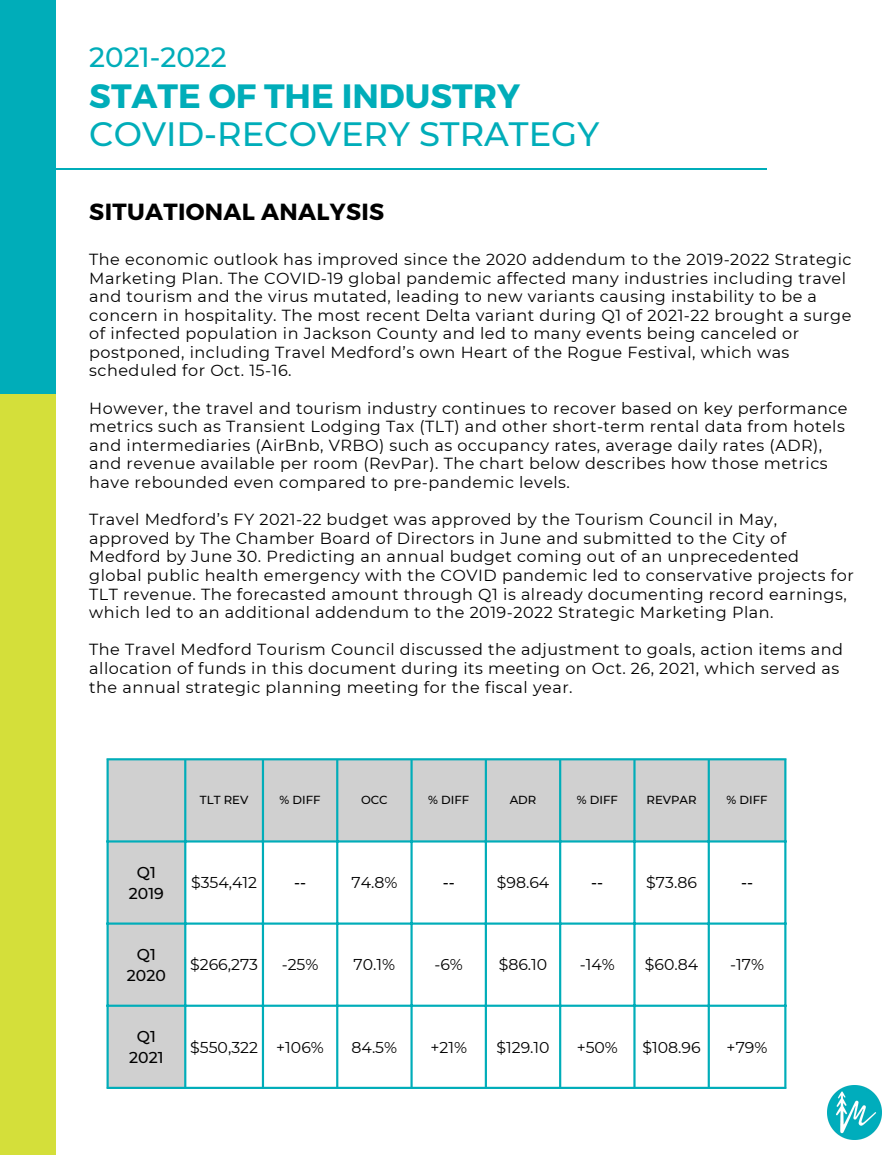
<style>
.page{position:relative;width:893px;height:1155px;background:#fff}
.page>*{position:absolute;margin:0;border:0;box-sizing:border-box;transform-origin:0 0}
.t1{font:500 33.75px "Montserrat";color:#00adb9}
.t2{font:700 33.75px "Montserrat";color:#00adb9}
.t3{font:500 27.75px "Montserrat";color:#00adb9}
.t4{font:700 23.4px "Montserrat";letter-spacing:.015em;color:#000}
.t5{font:16.05px/18.6px "Montserrat";letter-spacing:.03em;color:#000}
.t6{font:15.75px "Montserrat";color:#000}
.t7{font:500 15.75px/21.5px "Montserrat";color:#000;text-align:center}
.t8{font:500 11.7px "Montserrat";color:#000}
</style>
<div class="page">
<hr style="left:55px;top:168px;width:711px;height:1px;background:#00adb9">
<div style="left:0;top:0;width:55px;height:395px;background:#00adb9"></div>
<div style="left:0;top:395px;width:55px;height:760px;background:#d4df3a"></div>
<img style="left:827px;top:1086px;width:54px;height:53px">
<svg style="left:109px;top:760px;width:675px;height:327px"></svg>
<hr style="left:106px;top:760px;width:3px;height:327px;background:#00adb9">
<hr style="left:184px;top:760px;width:2px;height:327px;background:#00adb9">
<hr style="left:262px;top:760px;width:2px;height:327px;background:#00adb9">
<hr style="left:336px;top:760px;width:2px;height:327px;background:#00adb9">
<hr style="left:410px;top:760px;width:2px;height:327px;background:#00adb9">
<hr style="left:485px;top:760px;width:2px;height:327px;background:#00adb9">
<hr style="left:559px;top:760px;width:2px;height:327px;background:#00adb9">
<hr style="left:633px;top:760px;width:2px;height:327px;background:#00adb9">
<hr style="left:707px;top:760px;width:2px;height:327px;background:#00adb9">
<hr style="left:784px;top:760px;width:2px;height:327px;background:#00adb9">
<hr style="left:106px;top:758px;width:680px;height:2px;background:#00adb9">
<hr style="left:106px;top:840px;width:680px;height:3px;background:#00adb9">
<hr style="left:106px;top:923px;width:680px;height:2px;background:#00adb9">
<hr style="left:106px;top:1005px;width:680px;height:2px;background:#00adb9">
<hr style="left:106px;top:1087px;width:680px;height:2px;background:#00adb9">
<h2 class="t3" style="left:89px;top:38px;width:139px">2021-2022</h2>
<h1 class="t2" style="left:89px;top:75px;width:432px">STATE OF THE INDUSTRY</h1>
<h1 class="t1" style="left:89px;top:111px;width:511px">COVID-RECOVERY STRATEGY</h1>
<h3 class="t4" style="left:89px;top:197px;width:296px">SITUATIONAL ANALYSIS</h3>
<p class="t5" style="left:89px;top:249px;width:763px">The economic outlook has improved since the 2020 addendum to the 2019-2022 Strategic Marketing Plan. The COVID-19 global pandemic affected many industries including travel and tourism and the virus mutated, leading to new variants causing instability to be a concern in hospitality. The most recent Delta variant during Q1 of 2021-22 brought a surge of infected population in Jackson County and led to many events being canceled or postponed, including Travel Medford’s own Heart of the Rogue Festival, which was scheduled for Oct. 15-16.</p>
<p class="t5" style="left:89px;top:398px;width:759px">However, the travel and tourism industry continues to recover based on key performance metrics such as Transient Lodging Tax (TLT) and other short-term rental data from hotels and intermediaries (AirBnb, VRBO) such as occupancy rates, average daily rates (ADR), and revenue available per room (RevPar). The chart below describes how those metrics have rebounded even compared to pre-pandemic levels.</p>
<p class="t5" style="left:89px;top:510px;width:766px">Travel Medford’s FY 2021-22 budget was approved by the Tourism Council in May, approved by The Chamber Board of Directors in June and submitted to the City of Medford by June 30. Predicting an annual budget coming out of an unprecedented global public health emergency with the COVID pandemic led to conservative projects for TLT revenue. The forecasted amount through Q1 is already documenting record earnings, which led to an additional addendum to the 2019-2022 Strategic Marketing Plan.</p>
<p class="t5" style="left:89px;top:640px;width:755px">The Travel Medford Tourism Council discussed the adjustment to goals, action items and allocation of funds in this document during its meeting on Oct. 26, 2021, which served as the annual strategic planning meeting for the fiscal year.</p>
<p class="t8" style="left:200px;top:792px;width:50px">TLT REV</p>
<p class="t8" style="left:279px;top:792px;width:43px">% DIFF</p>
<p class="t8" style="left:361px;top:792px;width:28px">OCC</p>
<p class="t8" style="left:428px;top:792px;width:43px">% DIFF</p>
<p class="t8" style="left:509px;top:792px;width:28px">ADR</p>
<p class="t8" style="left:576px;top:792px;width:43px">% DIFF</p>
<p class="t8" style="left:646px;top:792px;width:52px">REVPAR</p>
<p class="t8" style="left:726px;top:792px;width:43px">% DIFF</p>
<p class="t7" style="left:129px;top:861px;width:36px">Q1<br>2019</p>
<p class="t6" style="left:191px;top:872px;width:67px">$354,412</p>
<p class="t7" style="left:294px;top:871px;width:14px">--</p>
<p class="t6" style="left:351px;top:872px;width:47px">74.8%</p>
<p class="t7" style="left:442px;top:871px;width:14px">--</p>
<p class="t6" style="left:497px;top:872px;width:54px">$98.64</p>
<p class="t7" style="left:591px;top:871px;width:14px">--</p>
<p class="t6" style="left:646px;top:872px;width:52px">$73.86</p>
<p class="t7" style="left:741px;top:871px;width:14px">--</p>
<p class="t7" style="left:127px;top:943px;width:40px">Q1<br>2020</p>
<p class="t6" style="left:190px;top:954px;width:69px">$266,273</p>
<p class="t6" style="left:282px;top:954px;width:38px">-25%</p>
<p class="t6" style="left:353px;top:954px;width:43px">70.1%</p>
<p class="t6" style="left:434px;top:954px;width:30px">-6%</p>
<p class="t6" style="left:498px;top:954px;width:50px">$86.10</p>
<p class="t6" style="left:579px;top:954px;width:37px">-14%</p>
<p class="t6" style="left:645px;top:954px;width:55px">$60.84</p>
<p class="t6" style="left:730px;top:954px;width:35px">-17%</p>
<p class="t7" style="left:129px;top:1025px;width:36px">Q1<br>2021</p>
<p class="t6" style="left:190px;top:1036px;width:135px">$550,322 +106%</p>
<p class="t6" style="left:351px;top:1036px;width:47px">84.5%</p>
<p class="t6" style="left:430px;top:1036px;width:38px">+21%</p>
<p class="t6" style="left:496px;top:1036px;width:55px">$129.10</p>
<p class="t6" style="left:576px;top:1036px;width:43px">+50%</p>
<p class="t6" style="left:642px;top:1036px;width:60px">$108.96</p>
<p class="t6" style="left:726px;top:1036px;width:42px">+79%</p>
</div>
